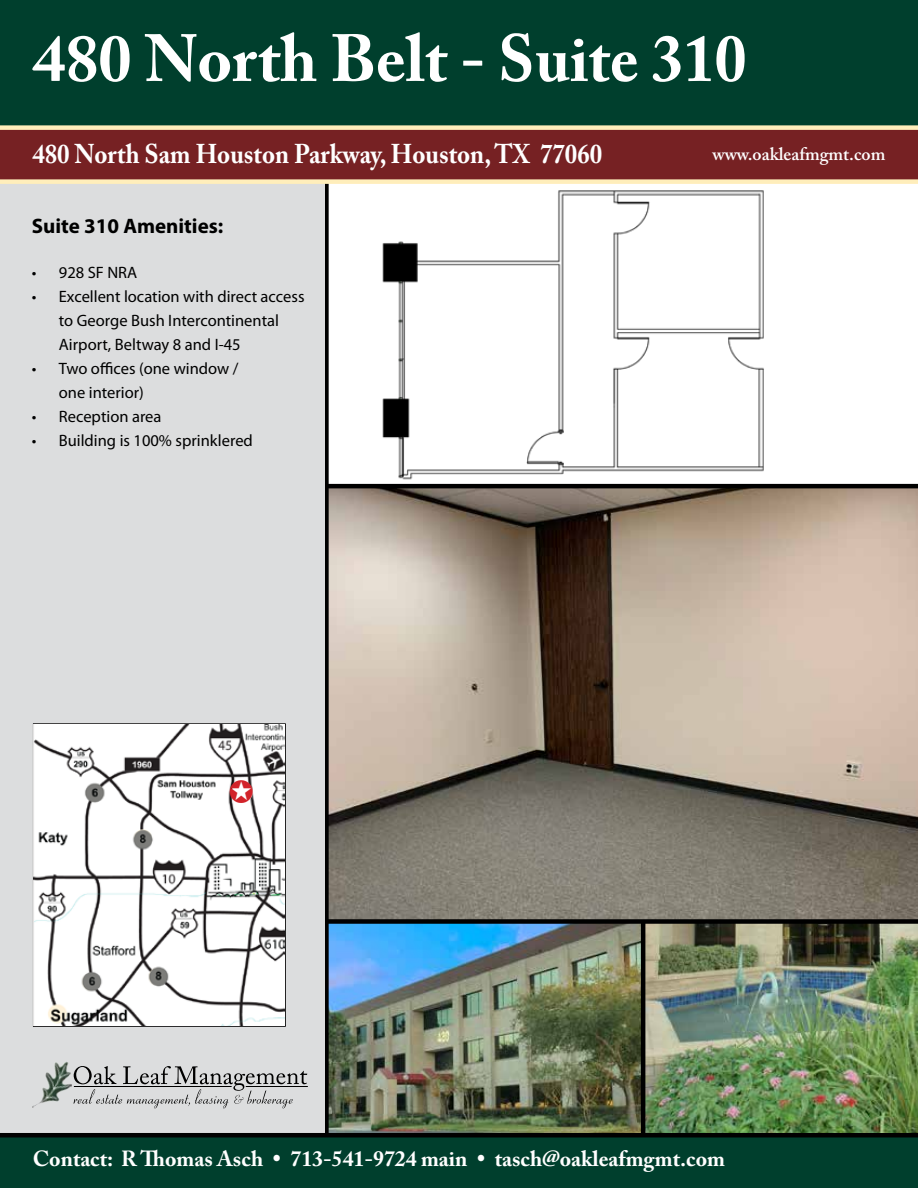
<style>
.page{position:relative;width:918px;height:1188px;background:#fff}
.page>*{position:absolute;margin:0;border:0;box-sizing:border-box;transform-origin:0 0}
.t1{font:700 66px "Adobe Caslon Pro";color:#fff}
.t2{font:36px "Carta";color:#d2232a}
.t3{font:700 27px "Adobe Caslon Pro";color:#fff;scale:.92 1}
.t4{font:700 21.75px "Adobe Caslon Pro";color:#fff}
.t5{font:700 21px "Myriad Pro";color:#000}
.t6{font:600 18px "Adobe Caslon Pro";color:#fff}
.t7{font:16.5px/24px "Myriad Pro";color:#000}
</style>
<div class="page">
<img style="left:329px;top:924px;width:312px;height:209px">
<img style="left:645px;top:924px;width:273px;height:209px">
<img style="left:329px;top:488px;width:589px;height:431px">
<div style="left:0;top:0;width:918px;height:130px;background:#003f2d"></div>
<hr style="left:324px;top:484px;width:594px;height:4px;background:#000">
<div style="left:324px;top:173px;width:5px;height:982px;background:#000"></div>
<div style="left:324px;top:919px;width:594px;height:5px;background:#000"></div>
<hr style="left:641px;top:921px;width:4px;height:226px;background:#000">
<div style="left:0;top:173px;width:324px;height:1015px;background:#dcddde"></div>
<div style="left:0;top:127px;width:918px;height:55px;background:#762123"></div>
<div style="left:0;top:125px;width:918px;height:5px;background:#feb"></div>
<div style="left:0;top:179px;width:918px;height:5px;background:#feb"></div>
<img style="left:366px;top:179px;width:413px;height:310px">
<div style="left:0;top:1137px;width:918px;height:51px;background:#003f2d"></div>
<hr style="left:246px;top:1086px;width:62px;height:1px;background:#000">
<img style="left:32px;top:1062px;width:40px;height:46px">
<svg style="left:73px;top:1066px;width:234px;height:42px"></svg>
<img style="left:34px;top:724px;width:251px;height:302px">
<div style="left:232px;top:782px;width:21px;height:21px;background:#fff;border-radius:50%"></div>
<hr style="left:0;top:1133px;width:918px;height:4px;background:#000">
<h1 class="t1" style="left:32px;top:20px;width:715px">480 North Belt - Suite 310</h1>
<h3 class="t3" style="left:32px;top:138px;width:621px">480 North Sam Houston Parkway, Houston, TX 77060</h3>
<p class="t5" style="left:32px;top:214px;width:193px">Suite 310 Amenities:</p>
<p class="t7" style="left:32px;top:261px;width:107px">• 928 SF NRA</p>
<p class="t7" style="left:59px;top:285px;width:247px;text-indent:-27px">• Excellent location with direct access to George Bush Intercontinental<br>Airport, Beltway 8 and I-45</p>
<p class="t7" style="left:59px;top:357px;width:181px;text-indent:-27px">• Two offices (one window / one interior)</p>
<p class="t7" style="left:32px;top:405px;width:131px">• Reception area</p>
<p class="t7" style="left:32px;top:429px;width:223px">• Building is 100% sprinklered</p>
<p class="t6" style="left:713px;top:143px;width:174px">www.oakleafmgmt.com</p>
<h2 class="t2" style="left:229px;top:772px;width:27px">r</h2>
<h3 class="t4" style="left:33px;top:1145px;width:694px">Contact: R Thomas Asch • 713-541-9724 main • tasch@oakleafmgmt.com</h3>
</div>
